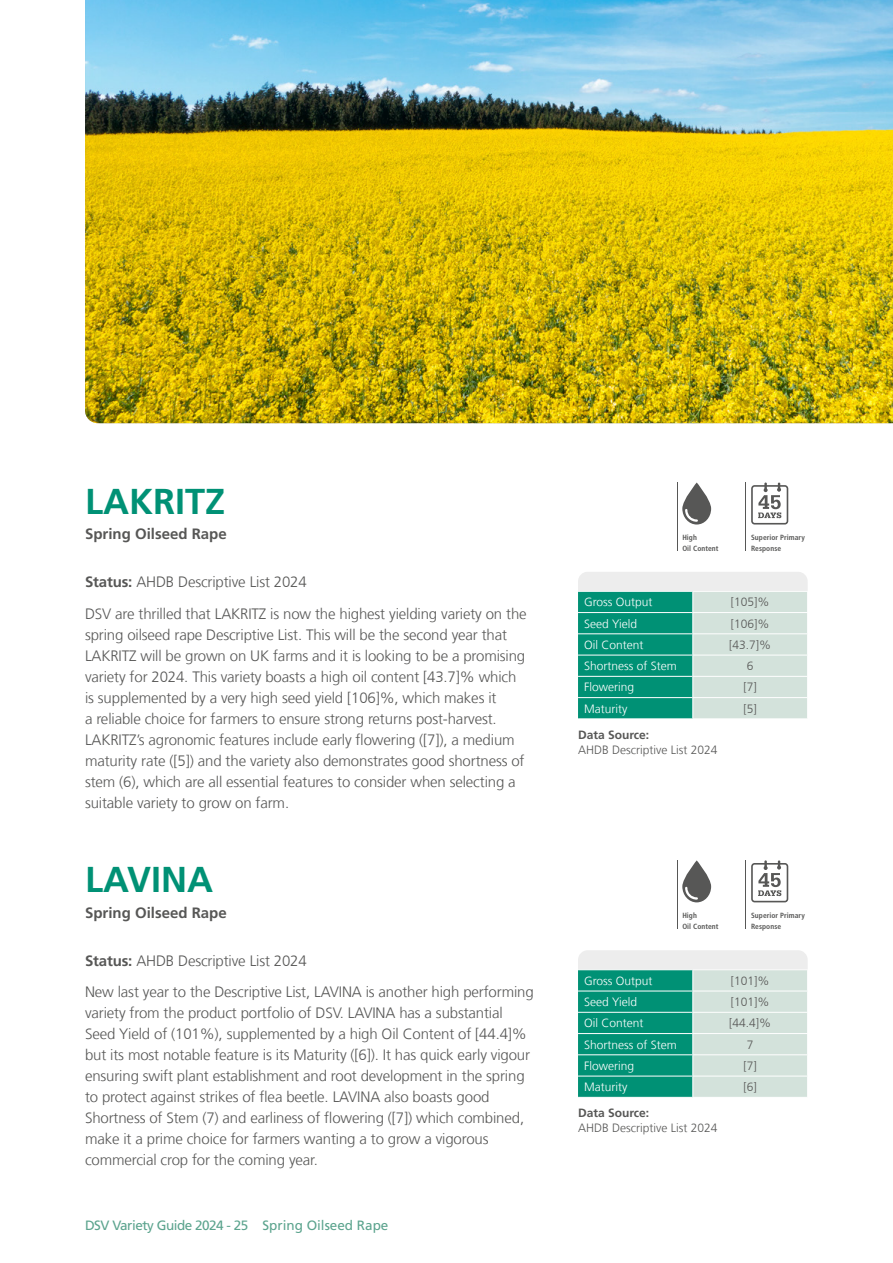
<style>
.page{position:relative;width:893px;height:1263px;background:#fff}
.page>*{position:absolute;margin:0;border:0;box-sizing:border-box;transform-origin:0 0}
.t1{font:700 36px "Frutiger LT Com";color:#009175}
.t2{font:300 15px/21px "Frutiger LT Com";letter-spacing:-.01em;color:#575756}
.t3{font:700 15px "Frutiger LT Com";color:#575756}
.t4{font:13.5px "Frutiger LT Com";letter-spacing:-.035em;color:#5ca48e}
.t5{font:300 12px "Frutiger LT Com";color:#fff}
.t6{font:300 12px "Frutiger LT Com";color:#575756}
.t7{font:700 12px "Frutiger LT Com";color:#575756}
.t8{font:700 condensed 7.5px/10.5px "Frutiger";letter-spacing:.01em;color:#575756}
.s1{font-weight:700}
</style>
<div class="page">
<img style="left:85px;top:0;width:808px;height:423px">
<svg style="left:578px;top:950px;width:230px;height:147px;background:#81c3b5"></svg>
<svg style="left:751px;top:860px;width:37px;height:42px"></svg>
<hr style="left:746px;top:860px;width:1px;height:69px;background:#575756">
<svg style="left:682px;top:860px;width:29px;height:42px"></svg>
<hr style="left:677px;top:860px;width:1px;height:69px;background:#575756">
<svg style="left:578px;top:572px;width:230px;height:147px;background:#81c3b5"></svg>
<svg style="left:751px;top:482px;width:37px;height:42px"></svg>
<hr style="left:746px;top:482px;width:1px;height:69px;background:#575756">
<svg style="left:682px;top:482px;width:29px;height:42px"></svg>
<hr style="left:677px;top:482px;width:1px;height:69px;background:#575756">
<h1 class="t1" style="left:85px;top:480px;width:142px">LAKRITZ</h1>
<p class="t3" style="left:85px;top:525px;width:143px">Spring Oilseed Rape</p>
<p class="t2" style="left:85px;top:566px;width:443px;line-height:31.7px"><span class="s1">Status:</span> AHDB Descriptive List 2024<br>DSV are thrilled that LAKRITZ is now the highest yielding variety on the</p>
<p class="t2" style="left:85px;top:624px;width:442px">spring oilseed rape Descriptive List. This will be the second year that LAKRITZ will be grown on UK farms and it is looking to be a promising variety for 2024. This variety boasts a high oil content [43.7]% which is supplemented by a very high seed yield [106]%, which makes it<br>a reliable choice for farmers to ensure strong returns post-harvest.<br>LAKRITZ’s agronomic features include early flowering ([7]), a medium maturity rate ([5]) and the variety also demonstrates good shortness of stem (6), which are all essential features to consider when selecting a suitable variety to grow on farm.</p>
<h1 class="t1" style="left:85px;top:859px;width:130px">LAVINA</h1>
<p class="t3" style="left:85px;top:904px;width:143px">Spring Oilseed Rape</p>
<p class="t2" style="left:85px;top:945px;width:450px;line-height:31.7px"><span class="s1">Status:</span> AHDB Descriptive List 2024<br>New last year to the Descriptive List, LAVINA is another high performing</p>
<p class="t2" style="left:85px;top:1003px;width:447px">variety from the product portfolio of DSV. LAVINA has a substantial Seed Yield of (101%), supplemented by a high Oil Content of [44.4]% but its most notable feature is its Maturity ([6]). It has quick early vigour ensuring swift plant establishment and root development in the spring to protect against strikes of flea beetle. LAVINA also boasts good Shortness of Stem (7) and earliness of flowering ([7]) which combined, make it a prime choice for farmers wanting a to grow a vigorous commercial crop for the coming year.</p>
<p class="t4" style="left:85px;top:1217px;width:305px">DSV Variety Guide 2024 - 25 Spring Oilseed Rape</p>
<p class="t8" style="left:682px;top:532px;width:38px">High<br>Oil Content</p>
<p class="t8" style="left:751px;top:532px;width:55px">Superior Primary<br>Response</p>
<p class="t5" style="left:584px;top:595px;width:70px">Gross Output</p>
<p class="t6" style="left:731px;top:595px;width:40px">[105]%</p>
<p class="t5" style="left:584px;top:616px;width:55px">Seed Yield</p>
<p class="t6" style="left:731px;top:616px;width:40px">[106]%</p>
<p class="t5" style="left:584px;top:638px;width:61px">Oil Content</p>
<p class="t6" style="left:729px;top:638px;width:44px">[43.7]%</p>
<p class="t5" style="left:584px;top:659px;width:94px">Shortness of Stem</p>
<p class="t6" style="left:747px;top:659px;width:8px">6</p>
<p class="t5" style="left:584px;top:680px;width:52px">Flowering</p>
<p class="t6" style="left:744px;top:680px;width:15px">[7]</p>
<p class="t5" style="left:584px;top:701px;width:45px">Maturity</p>
<p class="t6" style="left:744px;top:701px;width:15px">[5]</p>
<p class="t7" style="left:578px;top:727px;width:73px">Data Source:</p>
<p class="t6" style="left:578px;top:742px;width:141px">AHDB Descriptive List 2024</p>
<p class="t8" style="left:682px;top:910px;width:38px">High<br>Oil Content</p>
<p class="t8" style="left:751px;top:910px;width:55px">Superior Primary<br>Response</p>
<p class="t5" style="left:584px;top:974px;width:70px">Gross Output</p>
<p class="t6" style="left:731px;top:974px;width:40px">[101]%</p>
<p class="t5" style="left:584px;top:995px;width:55px">Seed Yield</p>
<p class="t6" style="left:731px;top:995px;width:40px">[101]%</p>
<p class="t5" style="left:584px;top:1016px;width:61px">Oil Content</p>
<p class="t6" style="left:729px;top:1016px;width:44px">[44.4]%</p>
<p class="t5" style="left:584px;top:1037px;width:94px">Shortness of Stem</p>
<p class="t6" style="left:747px;top:1037px;width:8px">7</p>
<p class="t5" style="left:584px;top:1059px;width:52px">Flowering</p>
<p class="t6" style="left:744px;top:1059px;width:15px">[7]</p>
<p class="t5" style="left:584px;top:1080px;width:45px">Maturity</p>
<p class="t6" style="left:744px;top:1080px;width:15px">[6]</p>
<p class="t7" style="left:578px;top:1106px;width:73px">Data Source:</p>
<p class="t6" style="left:578px;top:1121px;width:141px">AHDB Descriptive List 2024</p>
</div>
